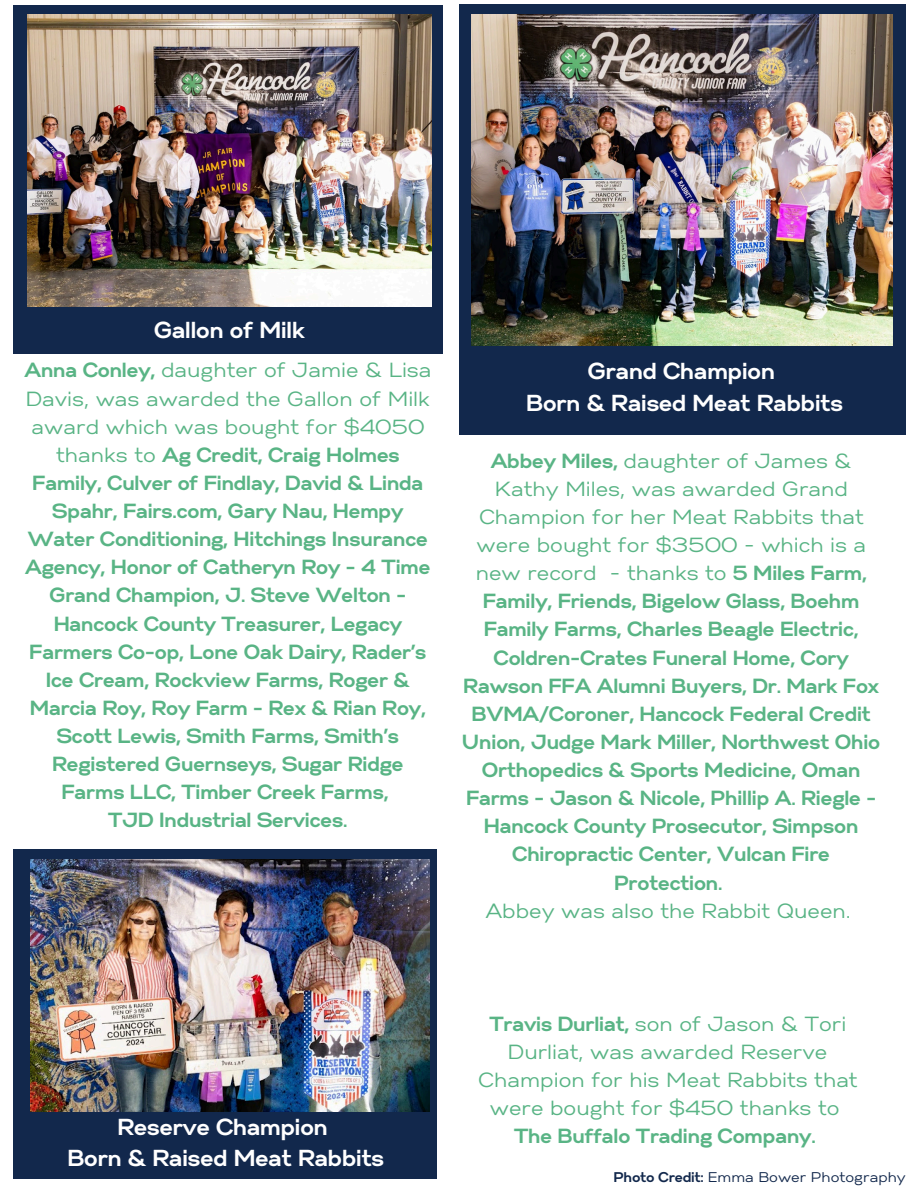
<style>
.page{position:relative;width:918px;height:1188px;background:#fff}
.page>*{position:absolute;margin:0;border:0;box-sizing:border-box;transform-origin:0 0}
.t1{font:700 23.1px/31.5px "Gabriel Sans";color:#fff;text-align:center}
.t2{font:700 20.4px/28.2px "Gabriel Sans";color:#59b485;text-align:center}
.t3{font:20.4px/28.2px "Gabriel Sans";color:#59b485;text-align:center}
.t4{font:14.1px "Gabriel Sans";color:#12284c}
.s1{font-weight:400}
.s2{font-weight:700}
</style>
<div class="page">
<div style="left:13px;top:5px;width:430px;height:349px;background:#12284c"></div>
<img style="left:27px;top:15px;width:405px;height:291px">
<div style="left:459px;top:5px;width:447px;height:430px;background:#12284c"></div>
<img style="left:471px;top:15px;width:422px;height:331px">
<div style="left:13px;top:849px;width:423px;height:329px;background:#12284c"></div>
<img style="left:30px;top:859px;width:399px;height:252px">
<p class="t1" style="left:154px;top:316px;width:152px">Gallon of Milk</p>
<p class="t2" style="left:25px;top:357px;width:408px">Anna Conley, <span class="s1">daughter of Jamie &amp; Lisa Davis, was awarded the Gallon of Milk award which was bought for $4050 thanks to</span> Ag Credit, Craig Holmes Family, Culver of Findlay, David &amp; Linda Spahr, Fairs.com, Gary Nau, Hempy Water Conditioning, Hitchings Insurance Agency, Honor of Catheryn Roy - 4 Time Grand Champion, J. Steve Welton - Hancock County Treasurer, Legacy Farmers Co-op, Lone Oak Dairy, Rader’s Ice Cream, Rockview Farms, Roger &amp; Marcia Roy, Roy Farm - Rex &amp; Rian Roy, Scott Lewis, Smith Farms, Smith’s Registered Guernseys, Sugar Ridge Farms LLC, Timber Creek Farms,<br>TJD Industrial Services.</p>
<h2 class="t1" style="left:527px;top:357px;width:318px">Grand Champion<br>Born &amp; Raised Meat Rabbits</h2>
<h2 class="t2" style="left:462px;top:448px;width:420px">Abbey Miles, <span class="s1">daughter of James &amp; Kathy Miles, was awarded Grand Champion for her Meat Rabbits that were bought for $3500 - which is a new record - thanks to</span> 5 Miles Farm, Family, Friends, Bigelow Glass, Boehm Family Farms, Charles Beagle Electric, Coldren-Crates Funeral Home, Cory Rawson FFA Alumni Buyers, Dr. Mark Fox BVMA/Coroner, Hancock Federal Credit Union, Judge Mark Miller, Northwest Ohio Orthopedics &amp; Sports Medicine, Oman Farms - Jason &amp; Nicole, Phillip A. Riegle - Hancock County Prosecutor, Simpson Chiropractic Center, Vulcan Fire Protection.<br><span class="s1">Abbey was also the Rabbit Queen.</span></h2>
<h2 class="t1" style="left:68px;top:1112px;width:318px">Reserve Champion<br>Born &amp; Raised Meat Rabbits</h2>
<h1 class="t3" style="left:478px;top:1011px;width:381px"><span class="s2">Travis Durliat,</span> son of Jason &amp; Tori<br>Durliat, was awarded Reserve<br>Champion for his Meat Rabbits that were bought for $450 thanks to<br><span class="s2">The Buffalo Trading Company.</span></h1>
<p class="t4" style="left:614px;top:1170px;width:293px"><span class="s2">Photo Credit:</span> Emma Bower Photography</p>
</div>
